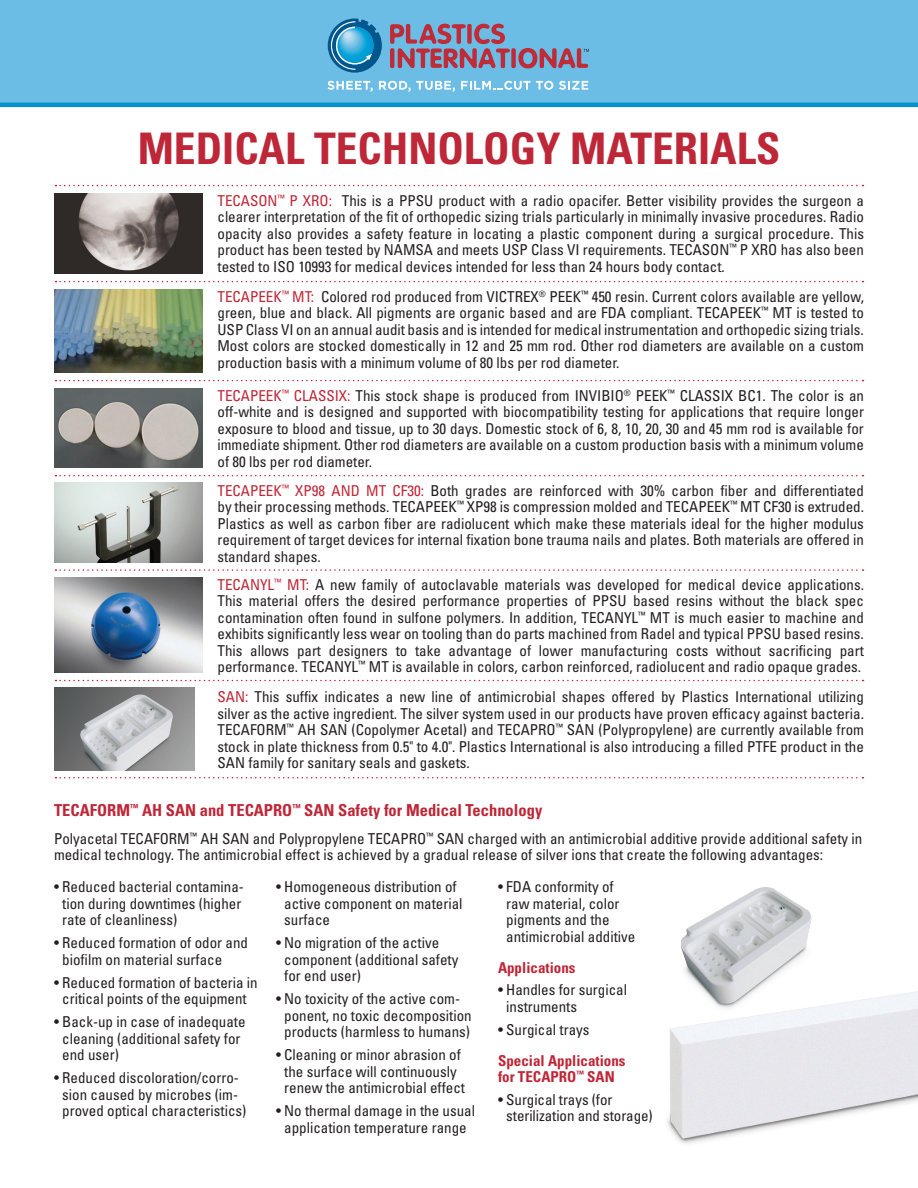
<style>
.page{position:relative;width:918px;height:1188px;background:#fff}
.page>*{position:absolute;margin:0;border:0;box-sizing:border-box;transform-origin:0 0}
.t1{font:700 condensed 43.5px "Univers";color:#be2738}
.t2{font:700 condensed 16.5px "Univers";color:#be2738}
.t3{font:condensed 15px/16.5px "Univers";color:#231f20}
.t4{font:700 condensed 15px/16.5px "Univers";color:#be2738}
.s1{color:#be2738}
</style>
<div class="page">
<div style="left:0;top:0;width:918px;height:104px;background:#6bbde5"></div>
<hr style="left:0;top:103px;width:918px;height:4px;background:#0093d0">
<svg style="left:328px;top:81px;width:45px;height:11px"></svg>
<svg style="left:379px;top:81px;width:76px;height:11px"></svg>
<svg style="left:461px;top:81px;width:92px;height:9px"></svg>
<svg style="left:559px;top:81px;width:29px;height:9px"></svg>
<svg style="left:328px;top:19px;width:54px;height:54px"></svg>
<svg style="left:390px;top:24px;width:199px;height:44px"></svg>
<svg style="left:56px;top:281px;width:807px;height:1px"></svg>
<img style="left:54px;top:193px;width:148px;height:80px">
<img style="left:54px;top:688px;width:140px;height:83px">
<img style="left:54px;top:389px;width:148px;height:78px">
<img style="left:54px;top:483px;width:148px;height:79px">
<img style="left:54px;top:289px;width:148px;height:83px">
<img style="left:54px;top:577px;width:148px;height:96px">
<svg style="left:56px;top:185px;width:807px;height:1px"></svg>
<svg style="left:56px;top:380px;width:807px;height:1px"></svg>
<svg style="left:56px;top:475px;width:807px;height:1px"></svg>
<svg style="left:56px;top:569px;width:807px;height:2px"></svg>
<svg style="left:56px;top:680px;width:807px;height:1px"></svg>
<svg style="left:56px;top:777px;width:807px;height:1px"></svg>
<img style="left:681px;top:887px;width:131px;height:59px">
<img style="left:667px;top:946px;width:251px;height:198px">
<p class="t1" style="left:138px;top:121px;width:644px">MEDICAL TECHNOLOGY MATERIALS</p>
<p class="t3" style="left:218px;top:192px;width:648px;text-align:justify"><span class="s1">TECASON</span><sup>™</sup> <span class="s1">P XRO:</span> This is a PPSU product with a radio opacifer. Better visibility provides the surgeon a clearer interpretation of the fit of orthopedic sizing trials particularly in minimally invasive procedures. Radio opacity also provides a safety feature in locating a plastic component during a surgical procedure. This product has been tested by NAMSA and meets USP Class VI requirements. TECASON<sup>™</sup> P XRO has also been tested to ISO 10993 for medical devices intended for less than 24 hours body contact.</p>
<p class="t3" style="left:218px;top:288px;width:648px;text-align:justify"><span class="s1">TECAPEEK</span><sup>™</sup> <span class="s1">MT:</span> Colored rod produced from VICTREX<sup>®</sup> PEEK<sup>™</sup> 450 resin. Current colors available are yellow, green, blue and black. All pigments are organic based and are FDA compliant. TECAPEEK<sup>™</sup> MT is tested to USP Class VI on an annual audit basis and is intended for medical instrumentation and orthopedic sizing trials.<br>Most colors are stocked domestically in 12 and 25 mm rod. Other rod diameters are available on a custom production basis with a minimum volume of 80 lbs per rod diameter.</p>
<p class="t3" style="left:218px;top:387px;width:648px;text-align:justify"><span class="s1">TECAPEEK</span><sup>™</sup> <span class="s1">CLASSIX:</span> This stock shape is produced from INVIBIO<sup>®</sup> PEEK<sup>™</sup> CLASSIX BC1. The color is an off-white and is designed and supported with biocompatibility testing for applications that require longer exposure to blood and tissue, up to 30 days. Domestic stock of 6, 8, 10, 20, 30 and 45 mm rod is available for immediate shipment. Other rod diameters are available on a custom production basis with a minimum volume of 80 lbs per rod diameter.</p>
<p class="t3" style="left:218px;top:482px;width:648px;text-align:justify"><span class="s1">TECAPEEK</span><sup>™</sup> <span class="s1">XP98 AND MT CF30:</span> Both grades are reinforced with 30% carbon fiber and differentiated by their processing methods. TECAPEEK<sup>™</sup> XP98 is compression molded and TECAPEEK<sup>™</sup> MT CF30 is extruded.<br>Plastics as well as carbon fiber are radiolucent which make these materials ideal for the higher modulus requirement of target devices for internal fixation bone trauma nails and plates. Both materials are offered in standard shapes.</p>
<p class="t3" style="left:218px;top:576px;width:648px;text-align:justify"><span class="s1">TECANYL</span><sup>™</sup> <span class="s1">MT:</span> A new family of autoclavable materials was developed for medical device applications.<br>This material offers the desired performance properties of PPSU based resins without the black spec contamination often found in sulfone polymers. In addition, TECANYL<sup>™</sup> MT is much easier to machine and exhibits significantly less wear on tooling than do parts machined from Radel and typical PPSU based resins.<br>This allows part designers to take advantage of lower manufacturing costs without sacrificing part performance. TECANYL<sup>™</sup> MT is available in colors, carbon reinforced, radiolucent and radio opaque grades.</p>
<p class="t3" style="left:218px;top:689px;width:648px;text-align:justify"><span class="s1">SAN:</span> This suffix indicates a new line of antimicrobial shapes offered by Plastics International utilizing silver as the active ingredient. The silver system used in our products have proven efficacy against bacteria.<br>TECAFORM<sup>™</sup> AH SAN (Copolymer Acetal) and TECAPRO<sup>™</sup> SAN (Polypropylene) are currently available from stock in plate thickness from 0.5" to 4.0". Plastics International is also introducing a filled PTFE product in the SAN family for sanitary seals and gaskets.</p>
<p class="t2" style="left:54px;top:800px;width:490px">TECAFORM<sup>™</sup> AH SAN and TECAPRO<sup>™</sup> SAN Safety for Medical Technology</p>
<p class="t3" style="left:54px;top:830px;width:810px">Polyacetal TECAFORM<sup>™</sup> AH SAN and Polypropylene TECAPRO<sup>™</sup> SAN charged with an antimicrobial additive provide additional safety in medical technology. The antimicrobial effect is achieved by a gradual release of silver ions that create the following advantages:</p>
<p class="t3" style="left:62px;top:879px;width:183px;text-indent:-8px">• Reduced bacterial contamina&shy;tion during downtimes (higher rate of cleanliness)</p>
<p class="t3" style="left:62px;top:935px;width:187px;text-indent:-8px">• Reduced formation of odor and biofilm on material surface</p>
<p class="t3" style="left:54px;top:974px;width:205px;text-align:center">• Reduced formation of bacteria in critical points of the equipment</p>
<p class="t3" style="left:62px;top:1014px;width:185px;text-indent:-8px">• Back-up in case of inadequate cleaning (additional safety for end user)</p>
<p class="t3" style="left:54px;top:1070px;width:194px;text-align:center">• Reduced discoloration/corro&shy;sion caused by microbes (im&shy;proved optical characteristics)</p>
<p class="t3" style="left:284px;top:879px;width:180px;text-indent:-8px">• Homogeneous distribution of active component on material surface</p>
<p class="t3" style="left:284px;top:935px;width:176px;text-indent:-8px">• No migration of the active component (additional safety for end user)</p>
<p class="t3" style="left:284px;top:991px;width:189px;text-indent:-8px">• No toxicity of the active com&shy;ponent, no toxic decomposition products (harmless to humans)</p>
<p class="t3" style="left:276px;top:1047px;width:191px;text-align:center">• Cleaning or minor abrasion of the surface will continuously renew the antimicrobial effect</p>
<p class="t3" style="left:276px;top:1103px;width:201px;text-align:center">• No thermal damage in the usual application temperature range</p>
<p class="t3" style="left:506px;top:879px;width:131px;text-indent:-8px">• FDA conformity of raw material, color pigments and the antimicrobial additive</p>
<p class="t4" style="left:498px;top:959px;width:79px">Applications</p>
<p class="t3" style="left:506px;top:982px;width:122px;text-indent:-8px">• Handles for surgical instruments</p>
<p class="t3" style="left:498px;top:1021px;width:93px">• Surgical trays</p>
<p class="t4" style="left:498px;top:1052px;width:129px">Special Applications for TECAPRO<sup>™</sup> SAN</p>
<p class="t3" style="left:506px;top:1091px;width:148px;text-indent:-8px">• Surgical trays (for sterilization and storage)</p>
</div>
